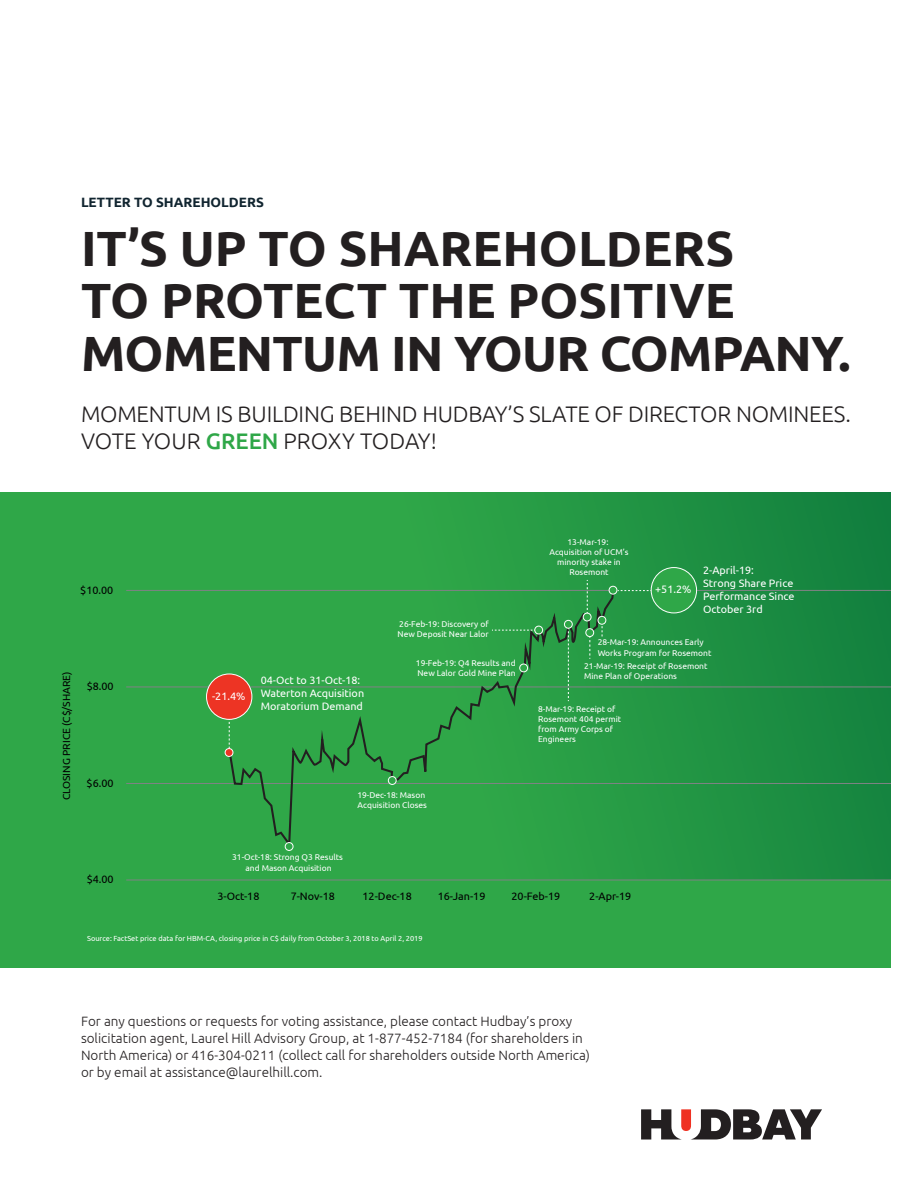
<style>
.page{position:relative;width:918px;height:1188px;background:#fff}
.page>*{position:absolute;margin:0;border:0;box-sizing:border-box;transform-origin:0 0}
.t1{font:700 49.5px/52.5px "Ubuntu";color:#231f20}
.t2{font:300 22.5px/27px "Ubuntu";letter-spacing:-.01em;color:#231f20}
.t3{font:300 13.5px/17.2px "Ubuntu";color:#231f20}
.t4{font:700 13.5px "Ubuntu";color:#112530}
.t5{font:10.8px/12.9px "Ubuntu";color:#fff}
.t6{font:10.8px "Ubuntu";color:#000}
.t7{font:10.35px "Ubuntu";color:#000}
.t8{font:8.4px/10.2px "Ubuntu";color:#fff}
.t9{font:7.35px "Ubuntu";color:#fff}
.s1{font-weight:500;color:#2fa748}
</style>
<div class="page">
<div style="left:148px;top:492px;width:743px;height:476px;background:linear-gradient(to right,#36b04a,#188841)"></div>
<div style="left:0;top:492px;width:148px;height:476px;background:#2fa748"></div>
<hr style="left:126px;top:590px;width:488px;height:1px;background:#808285">
<hr style="left:692px;top:590px;width:199px;height:1px;background:#808285">
<hr style="left:126px;top:783px;width:765px;height:1px;background:#808285">
<hr style="left:126px;top:687px;width:765px;height:1px;background:#808285">
<div style="left:146px;top:880px;width:745px;height:88px;background:#2fa748"></div>
<hr style="left:126px;top:880px;width:765px;height:1px;background:#808285">
<svg style="left:227px;top:589px;width:388px;height:261px;background:#2ea147"></svg>
<svg style="left:568px;top:629px;width:1px;height:72px"></svg>
<svg style="left:589px;top:637px;width:1px;height:22px"></svg>
<svg style="left:587px;top:580px;width:1px;height:33px"></svg>
<svg style="left:618px;top:590px;width:33px;height:1px"></svg>
<svg style="left:492px;top:630px;width:42px;height:1px"></svg>
<svg style="left:229px;top:720px;width:1px;height:28px"></svg>
<div style="left:609px;top:586px;width:8px;height:8px;background:#2fa748;border-radius:50%"></div>
<div style="left:609px;top:586px;width:8px;height:9px;border:1px solid #fff;border-radius:50%"></div>
<div style="left:598px;top:616px;width:8px;height:8px;background:#2fa748;border-radius:50%"></div>
<div style="left:598px;top:616px;width:8px;height:9px;border:1px solid #fff;border-radius:50%"></div>
<div style="left:586px;top:629px;width:8px;height:8px;background:#2fa748;border-radius:50%"></div>
<div style="left:585px;top:628px;width:9px;height:9px;border:1px solid #fff;border-radius:50%"></div>
<div style="left:583px;top:613px;width:8px;height:8px;background:#2fa748;border-radius:50%"></div>
<div style="left:583px;top:613px;width:8px;height:8px;border:1px solid #fff;border-radius:50%"></div>
<div style="left:564px;top:620px;width:8px;height:8px;background:#2fa748;border-radius:50%"></div>
<div style="left:564px;top:620px;width:9px;height:9px;border:1px solid #fff;border-radius:50%"></div>
<div style="left:535px;top:626px;width:8px;height:8px;background:#2fa748;border-radius:50%"></div>
<div style="left:534px;top:626px;width:9px;height:8px;border:1px solid #fff;border-radius:50%"></div>
<div style="left:520px;top:664px;width:8px;height:8px;background:#2fa748;border-radius:50%"></div>
<div style="left:519px;top:664px;width:9px;height:8px;border:1px solid #fff;border-radius:50%"></div>
<div style="left:388px;top:777px;width:8px;height:7px;background:#2fa748;border-radius:50%"></div>
<div style="left:388px;top:776px;width:9px;height:9px;border:1px solid #fff;border-radius:50%"></div>
<div style="left:285px;top:843px;width:8px;height:7px;background:#2fa748;border-radius:50%"></div>
<div style="left:285px;top:842px;width:8px;height:9px;border:1px solid #fff;border-radius:50%"></div>
<div style="left:225px;top:749px;width:8px;height:7px;background:#ed3424;border-radius:50%"></div>
<div style="left:225px;top:748px;width:8px;height:9px;border:1px solid #fff;border-radius:50%"></div>
<div style="left:207px;top:674px;width:45px;height:45px;background:#ed3424;border-radius:50%"></div>
<div style="left:206px;top:674px;width:46px;height:46px;border:1px solid #fff;border-radius:50%"></div>
<div style="left:651px;top:568px;width:46px;height:45px;background:#2fa748;border-radius:50%"></div>
<div style="left:651px;top:567px;width:46px;height:46px;border:1px solid #fff;border-radius:50%"></div>
<svg style="left:641px;top:1109px;width:181px;height:31px"></svg>
<h3 class="t4" style="left:81px;top:194px;width:184px">LETTER TO SHAREHOLDERS</h3>
<h1 class="t1" style="left:81px;top:221px;width:771px">IT’S UP TO SHAREHOLDERS<br>TO PROTECT THE POSITIVE<br>MOMENTUM IN YOUR COMPANY.</h1>
<h2 class="t2" style="left:81px;top:400px;width:772px">MOMENTUM IS BUILDING BEHIND HUDBAY’S SLATE OF DIRECTOR NOMINEES.<br>VOTE YOUR <span class="s1">GREEN</span> PROXY TODAY!</h2>
<p class="t6" style="left:80px;top:584px;width:35px">$10.00</p>
<p class="t8" style="left:398px;top:619px;width:93px">26-Feb-19: Discovery of<br>New Deposit Near Lalor</p>
<p class="t8" style="left:416px;top:657px;width:101px">19-Feb-19: Q4 Results and<br>New Lalor Gold Mine Plan</p>
<p class="t7" style="left:60px;top:800px;width:130px;rotate:-90deg">CLOSING PRICE (C$/SHARE)</p>
<p class="t5" style="left:261px;top:673px;width:105px">04-Oct to 31-Oct-18:<br>Waterton Acquisition<br>Moratorium Demand</p>
<p class="t6" style="left:87px;top:680px;width:29px">$8.00</p>
<p class="t5" style="left:212px;top:690px;width:35px">-21.4%</p>
<p class="t6" style="left:87px;top:777px;width:29px">$6.00</p>
<p class="t8" style="left:357px;top:789px;width:71px">19-Dec-18: Mason<br>Acquisition Closes</p>
<p class="t8" style="left:550px;top:536px;width:80px;text-align:center">13-Mar-19:<br>Acquisition of UCM’s minority stake in<br>Rosemont</p>
<p class="t5" style="left:655px;top:583px;width:38px">+51.2%</p>
<p class="t5" style="left:703px;top:563px;width:93px">2-April-19:<br>Strong Share Price<br>Performance Since<br>October 3rd</p>
<p class="t8" style="left:598px;top:637px;width:115px">28-Mar-19: Announces Early<br>Works Program for Rosemont</p>
<p class="t8" style="left:584px;top:660px;width:125px">21-Mar-19: Receipt of Rosemont<br>Mine Plan of Operations</p>
<p class="t8" style="left:538px;top:703px;width:85px">8-Mar-19: Receipt of<br>Rosemont 404 permit from Army Corps of<br>Engineers</p>
<p class="t8" style="left:232px;top:852px;width:112px;text-align:center">31-Oct-18: Strong Q3 Results and Mason Acquisition</p>
<p class="t6" style="left:217px;top:890px;width:44px">3-Oct-18</p>
<p class="t6" style="left:291px;top:890px;width:46px">7-Nov-18</p>
<p class="t6" style="left:363px;top:890px;width:51px">12-Dec-18</p>
<p class="t6" style="left:438px;top:890px;width:49px">16-Jan-19</p>
<p class="t6" style="left:512px;top:890px;width:50px">20-Feb-19</p>
<p class="t6" style="left:589px;top:890px;width:44px">2-Apr-19</p>
<p class="t9" style="left:87px;top:934px;width:337px">Source: FactSet price data for HBM-CA, closing price in C$ daily from October 3, 2018 to April 2, 2019</p>
<p class="t6" style="left:87px;top:873px;width:29px">$4.00</p>
<p class="t3" style="left:81px;top:1012px;width:511px">For any questions or requests for voting assistance, please contact Hudbay’s proxy solicitation agent, Laurel Hill Advisory Group, at 1-877-452-7184 (for shareholders in North America) or 416-304-0211 (collect call for shareholders outside North America) or by email at assistance@laurelhill.com.</p>
</div>
